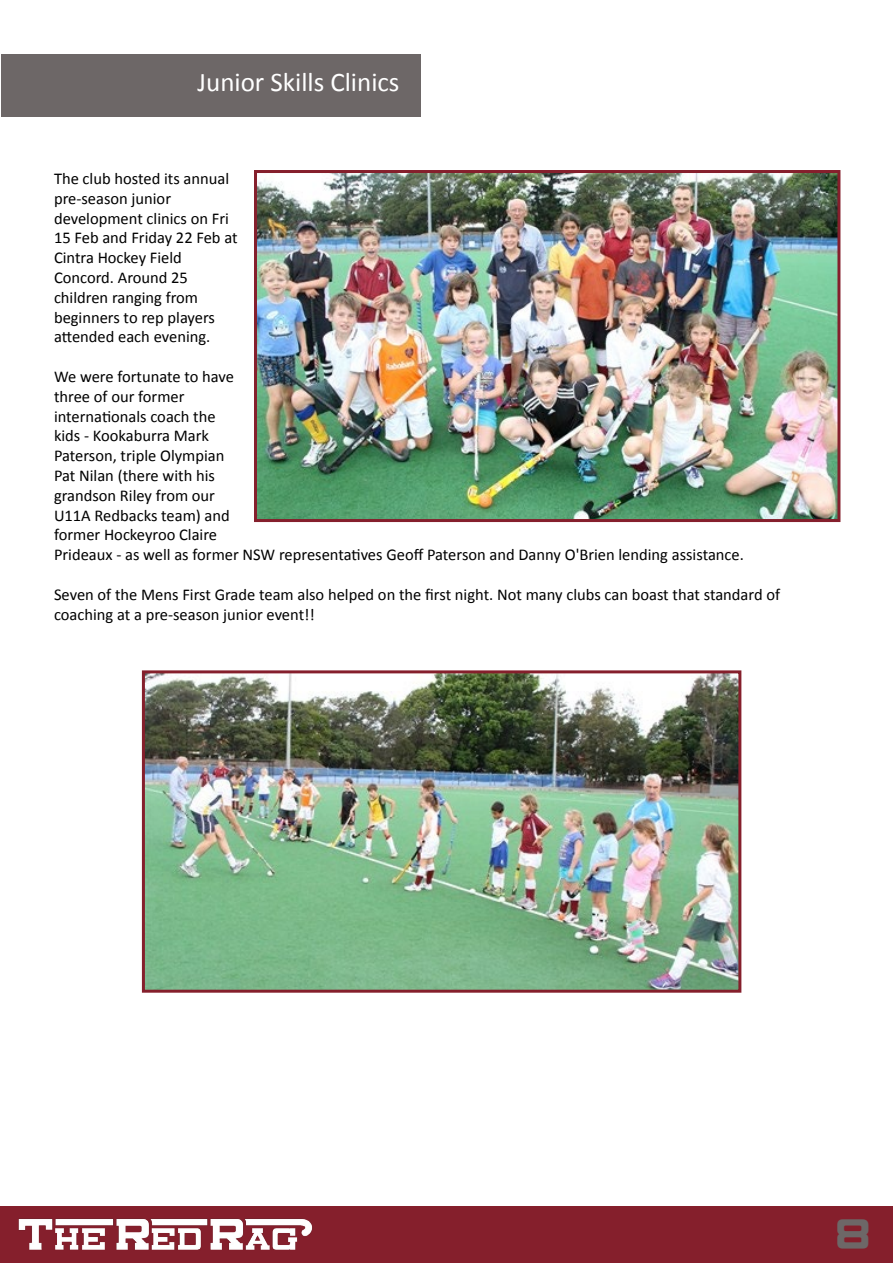
<style>
.page{position:relative;width:893px;height:1263px;background:#fff}
.page>*{position:absolute;margin:0;border:0;box-sizing:border-box;transform-origin:0 0}
.t1{font:36px "Canarsie Slab JL";color:#6d6767}
.t2{font:27px "Calibri";color:#fff}
.t3{font:16.5px/19.8px "Calibri";color:#000}
</style>
<div class="page">
<div style="left:0;top:1206px;width:893px;height:57px;background:#851f2c"></div>
<img style="left:18px;top:1218px;width:294px;height:32px">
<div style="left:1px;top:54px;width:420px;height:62px;background:#6d6767"></div>
<img style="left:258px;top:174px;width:578px;height:344px">
<div style="left:254px;top:170px;width:586px;height:352px;border:3px solid #851f2c"></div>
<img style="left:146px;top:674px;width:591px;height:315px">
<div style="left:142px;top:670px;width:599px;height:323px;border:3px solid #851f2c"></div>
<h2 class="t2" style="left:198px;top:65px;width:203px">Junior Skills Clinics</h2>
<p class="t3" style="left:54px;top:169px;width:185px">The club hosted its annual pre-season junior development clinics on Fri<br>15 Feb and Friday 22 Feb at<br>Cintra Hockey Field<br>Concord. Around 25 children ranging from beginners to rep players attended each evening.</p>
<p class="t3" style="left:54px;top:367px;width:691px">We were fortunate to have<br>three of our former<br>internationals coach the<br>kids - Kookaburra Mark<br>Paterson, triple Olympian<br>Pat Nilan (there with his<br>grandson Riley from our<br>U11A Redbacks team) and<br>former Hockeyroo Claire<br>Prideaux - as well as former NSW representatives Geoff Paterson and Danny O'Brien lending assistance.</p>
<p class="t3" style="left:54px;top:584px;width:728px">Seven of the Mens First Grade team also helped on the first night. Not many clubs can boast that standard of coaching at a pre-season junior event!!</p>
<h1 class="t1" style="left:837px;top:1215px;width:35px">8</h1>
</div>
